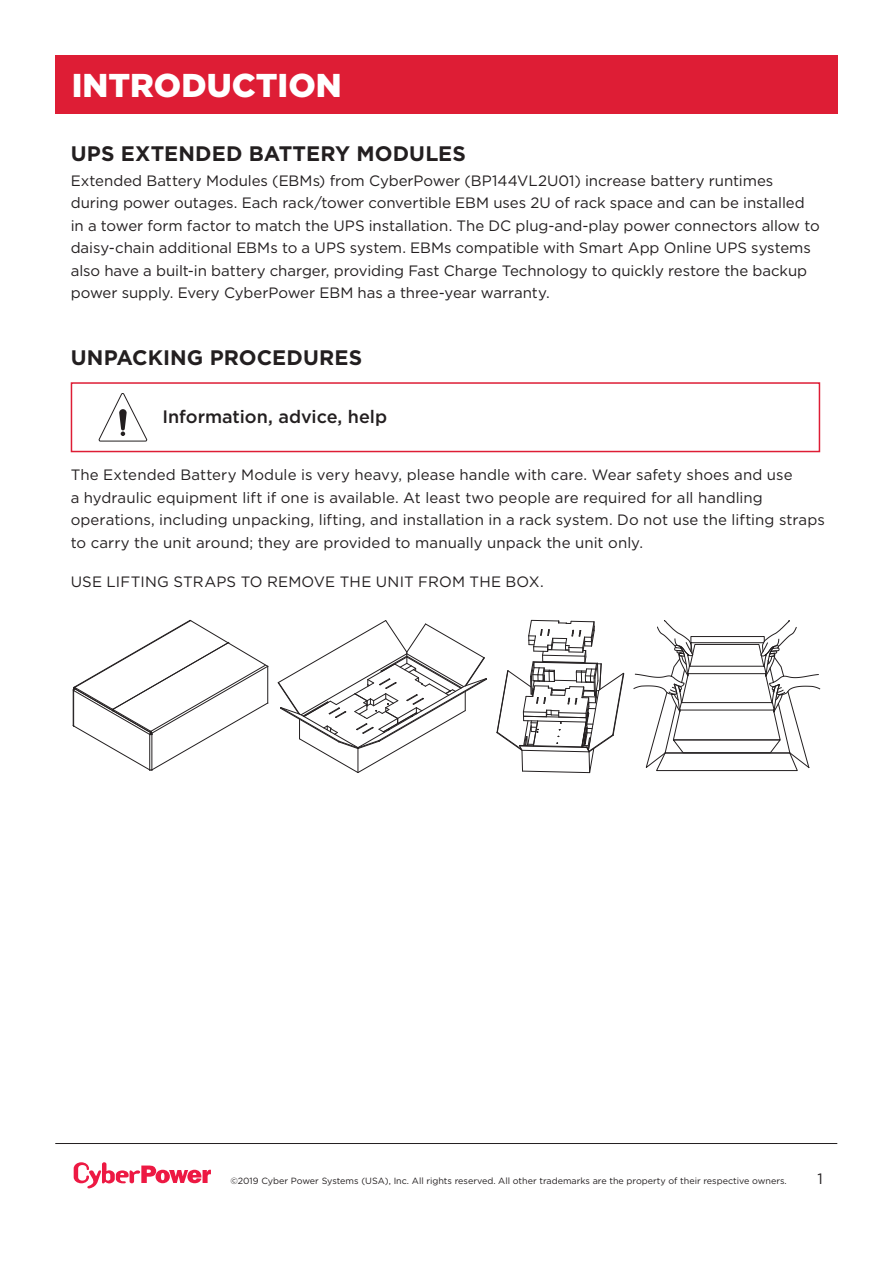
<style>
.page{position:relative;width:893px;height:1263px;background:#fff}
.page>*{position:absolute;margin:0;border:0;box-sizing:border-box;transform-origin:0 0}
.t1{font:900 33px "Gotham";color:#fff}
.t2{font:700 21px "Gotham";letter-spacing:.005em;color:#231f20}
.t3{font:500 18px "Gotham";letter-spacing:-.005em;color:#231f20}
.t4{font:15px/22.5px "Gotham";color:#231f20}
.t5{font:9px "Gotham";color:#231f20}
</style>
<div class="page">
<hr style="left:55px;top:1143px;width:782px;height:1px;background:#231f20">
<div style="left:55px;top:55px;width:782px;height:59px;background:#de1d35"></div>
<svg style="left:74px;top:1162px;width:137px;height:26px"></svg>
<svg style="left:98px;top:393px;width:49px;height:49px"></svg>
<div style="left:71px;top:382px;width:749px;height:70px;border:2px solid #de1d35"></div>
<svg style="left:73px;top:620px;width:195px;height:151px"></svg>
<hr style="left:267px;top:666px;width:1px;height:37px;background:#231f20">
<svg style="left:634px;top:620px;width:186px;height:151px"></svg>
<svg style="left:278px;top:620px;width:209px;height:153px"></svg>
<svg style="left:497px;top:620px;width:127px;height:153px"></svg>
<h1 class="t1" style="left:72px;top:63px;width:271px">INTRODUCTION</h1>
<h2 class="t2" style="left:71px;top:139px;width:397px">UPS EXTENDED BATTERY MODULES</h2>
<p class="t4" style="left:71px;top:169px;width:750px">Extended Battery Modules (EBMs) from CyberPower (BP144VL2U01) increase battery runtimes during power outages. Each rack/tower convertible EBM uses 2U of rack space and can be installed in a tower form factor to match the UPS installation. The DC plug-and-play power connectors allow to daisy-chain additional EBMs to a UPS system. EBMs compatible with Smart App Online UPS systems also have a built-in battery charger, providing Fast Charge Technology to quickly restore the backup power supply. Every CyberPower EBM has a three-year warranty.</p>
<h2 class="t2" style="left:71px;top:344px;width:293px">UNPACKING PROCEDURES</h2>
<p class="t3" style="left:162px;top:405px;width:226px">Information, advice, help</p>
<p class="t4" style="left:71px;top:463px;width:756px">The Extended Battery Module is very heavy, please handle with care. Wear safety shoes and use<br>a hydraulic equipment lift if one is available. At least two people are required for all handling operations, including unpacking, lifting, and installation in a rack system. Do not use the lifting straps to carry the unit around; they are provided to manually unpack the unit only.</p>
<p class="t4" style="left:71px;top:570px;width:475px">USE LIFTING STRAPS TO REMOVE THE UNIT FROM THE BOX.</p>
<p class="t5" style="left:230px;top:1175px;width:558px">©2019 Cyber Power Systems (USA), Inc. All rights reserved. All other trademarks are the property of their respective owners.</p>
<p class="t4" style="left:817px;top:1167px;width:7px">1</p>
</div>
